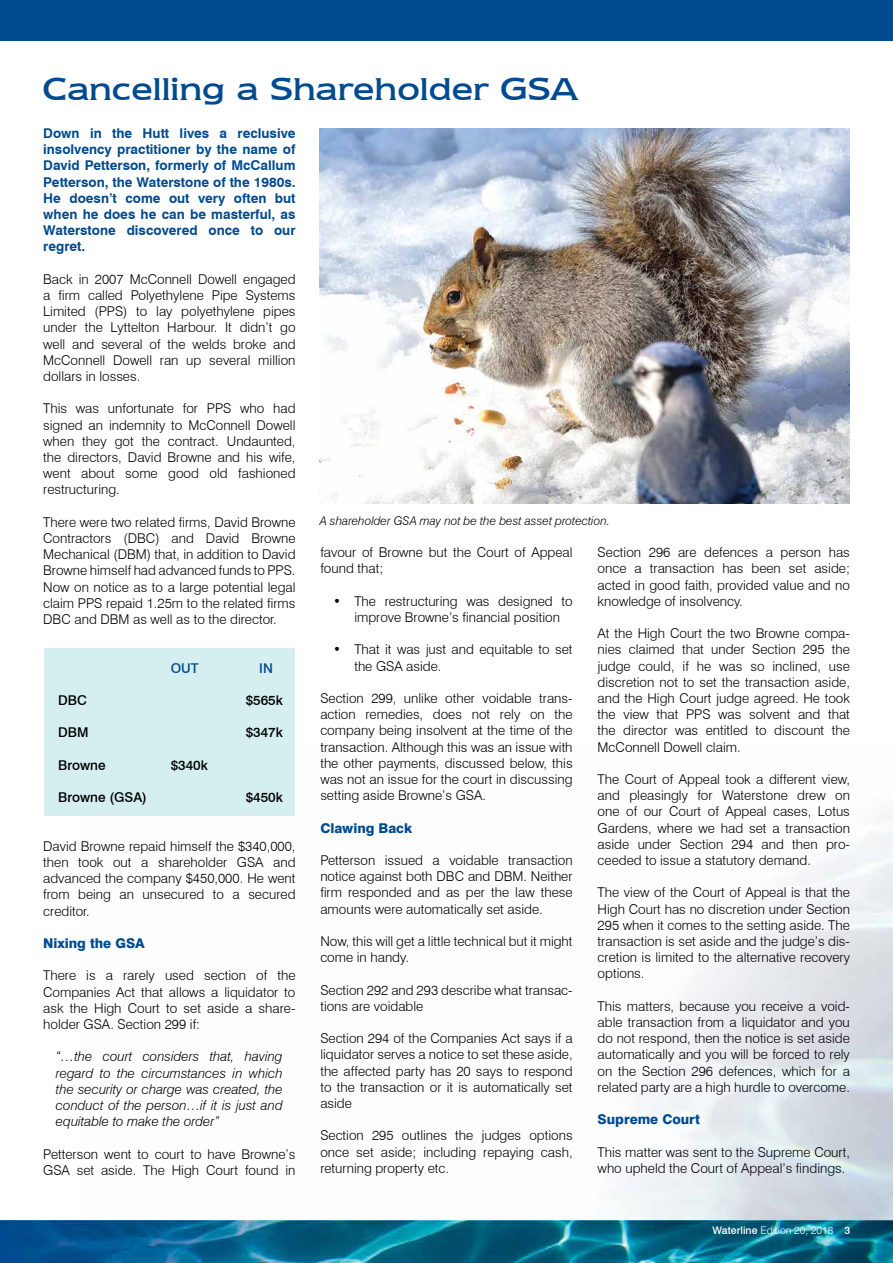
<style>
.page{position:relative;width:893px;height:1263px;background:#fff}
.page>*{position:absolute;margin:0;border:0;box-sizing:border-box;transform-origin:0 0}
.t1{font:36.75px "Newtext IT Cby BT";color:#004a8f}
.t2{font:300 13.5px/16.2px "Swiss 721 BT";color:#000;text-align:justify}
.t3{font:700 13.5px/16.2px "Swiss 721 BT";color:#004a8f;text-align:justify}
.t4{font:italic 300 13.5px/16.2px "Swiss 721 BT";color:#000;text-align:justify}
.t5{font:500 13.5px "Swiss 721 BT";color:#000}
.t6{font:800 13.5px "Swiss 721 BT";color:#004a8f}
.t7{font:500 13.5px "Swiss 721 BT";color:#004a8f}
.t8{font:italic 300 12px "Swiss 721 BT";color:#000}
.t9{font:300 10.5px "Swiss 721 BT";color:#fff}
.s1{font-weight:500}
</style>
<div class="page">
<div style="left:0;top:0;width:893px;height:40px;background:#024a92"></div>
<img style="left:0;top:1220px;width:893px;height:43px">
<div style="left:44px;top:649px;width:250px;height:167px;background:#d5eef0"></div>
<img style="left:320px;top:128px;width:530px;height:376px">
<h1 class="t1" style="left:43px;top:68px;width:537px">Cancelling a Shareholder GSA</h1>
<p class="t3" style="left:43px;top:125px;width:254px">Down in the Hutt lives a reclusive insolvency practitioner by the name of David Petterson, formerly of McCallum Petterson, the Waterstone of the 1980s.<br>He doesn’t come out very often but when he does he can be masterful, as Waterstone discovered once to our regret.</p>
<p class="t2" style="left:43px;top:271px;width:254px">Back in 2007 McConnell Dowell engaged a firm called Polyethylene Pipe Systems Limited (PPS) to lay polyethylene pipes under the Lyttelton Harbour. It didn’t go well and several of the welds broke and McConnell Dowell ran up several million dollars in losses.</p>
<p class="t2" style="left:43px;top:400px;width:254px">This was unfortunate for PPS who had signed an indemnity to McConnell Dowell when they got the contract. Undaunted, the directors, David Browne and his wife, went about some good old fashioned restructuring.</p>
<p class="t2" style="left:43px;top:514px;width:254px">There were two related firms, David Browne Contractors (DBC) and David Browne Mechanical (DBM) that, in addition to David Browne himself had advanced funds to PPS.<br>Now on notice as to a large potential legal claim PPS repaid 1.25m to the related firms DBC and DBM as well as to the director.</p>
<p class="t7" style="left:171px;top:660px;width:29px">OUT</p>
<p class="t7" style="left:259px;top:660px;width:15px">IN</p>
<p class="t5" style="left:58px;top:692px;width:30px">DBC</p>
<p class="t5" style="left:246px;top:692px;width:39px">$565k</p>
<p class="t5" style="left:58px;top:724px;width:32px">DBM</p>
<p class="t5" style="left:246px;top:724px;width:39px">$347k</p>
<p class="t5" style="left:58px;top:757px;width:49px">Browne</p>
<p class="t5" style="left:171px;top:757px;width:39px">$340k</p>
<p class="t5" style="left:58px;top:789px;width:90px">Browne (GSA)</p>
<p class="t5" style="left:246px;top:789px;width:39px">$450k</p>
<p class="t2" style="left:43px;top:838px;width:254px">David Browne repaid himself the $340,000, then took out a shareholder GSA and advanced the company $450,000. He went from being an unsecured to a secured creditor.</p>
<p class="t6" style="left:43px;top:935px;width:103px">Nixing the GSA</p>
<p class="t2" style="left:43px;top:967px;width:254px">There is a rarely used section of the Companies Act that allows a liquidator to ask the High Court to set aside a share&shy;holder GSA. Section 299 if:</p>
<p class="t4" style="left:56px;top:1048px;width:228px">“…the court considers that, having regard to the circumstances in which the security or charge was created, the conduct of the person…if it is just and equitable to make the order”</p>
<p class="t2" style="left:43px;top:1146px;width:254px">Petterson went to court to have Browne’s<br>GSA set aside. The High Court found in</p>
<p class="t8" style="left:320px;top:514px;width:292px">A shareholder GSA may not be the best asset protection.</p>
<p class="t2" style="left:320px;top:544px;width:254px">favour of Browne but the Court of Appeal found that;</p>
<p class="t2" style="left:354px;top:593px;width:220px;text-indent:-21px">• The restructuring was designed to improve Browne’s financial position</p>
<p class="t2" style="left:354px;top:641px;width:220px;text-indent:-21px">• That it was just and equitable to set the GSA aside.</p>
<p class="t2" style="left:320px;top:690px;width:254px">Section 299, unlike other voidable trans&shy;action remedies, does not rely on the company being insolvent at the time of the transaction. Although this was an issue with the other payments, discussed below, this was not an issue for the court in discussing setting aside Browne’s GSA.</p>
<p class="t6" style="left:320px;top:820px;width:93px">Clawing Back</p>
<p class="t2" style="left:320px;top:852px;width:254px">Petterson issued a voidable transaction notice against both DBC and DBM. Neither firm responded and as per the law these amounts were automatically set aside.</p>
<p class="t2" style="left:320px;top:933px;width:254px">Now, this will get a little technical but it might come in handy.</p>
<p class="t2" style="left:320px;top:982px;width:254px">Section 292 and 293 describe what transac&shy;tions are voidable</p>
<p class="t2" style="left:320px;top:1030px;width:254px">Section 294 of the Companies Act says if a liquidator serves a notice to set these aside, the affected party has 20 says to respond to the transaction or it is automatically set aside</p>
<p class="t2" style="left:320px;top:1127px;width:254px">Section 295 outlines the judges options once set aside; including repaying cash, returning property etc.</p>
<p class="t2" style="left:598px;top:544px;width:254px">Section 296 are defences a person has once a transaction has been set aside; acted in good faith, provided value and no knowledge of insolvency.</p>
<p class="t2" style="left:598px;top:625px;width:254px">At the High Court the two Browne compa&shy;nies claimed that under Section 295 the judge could, if he was so inclined, use discretion not to set the transaction aside, and the High Court judge agreed. He took the view that PPS was solvent and that the director was entitled to discount the McConnell Dowell claim.</p>
<p class="t2" style="left:598px;top:771px;width:254px">The Court of Appeal took a different view, and pleasingly for Waterstone drew on one of our Court of Appeal cases, Lotus Gardens, where we had set a transaction aside under Section 294 and then pro&shy;ceeded to issue a statutory demand.</p>
<p class="t2" style="left:598px;top:884px;width:254px">The view of the Court of Appeal is that the High Court has no discretion under Section 295 when it comes to the setting aside. The transaction is set aside and the judge’s dis&shy;cretion is limited to the alternative recovery options.</p>
<p class="t2" style="left:598px;top:998px;width:254px">This matters, because you receive a void&shy;able transaction from a liquidator and you do not respond, then the notice is set aside automatically and you will be forced to rely on the Section 296 defences, which for a related party are a high hurdle to overcome.</p>
<p class="t6" style="left:598px;top:1111px;width:104px">Supreme Court</p>
<p class="t2" style="left:598px;top:1144px;width:254px">This matter was sent to the Supreme Court, who upheld the Court of Appeal’s findings.</p>
<p class="t9" style="left:713px;top:1224px;width:139px"><span class="s1">Waterline</span> Edition 20, 2018 <span class="s1">3</span></p>
</div>
